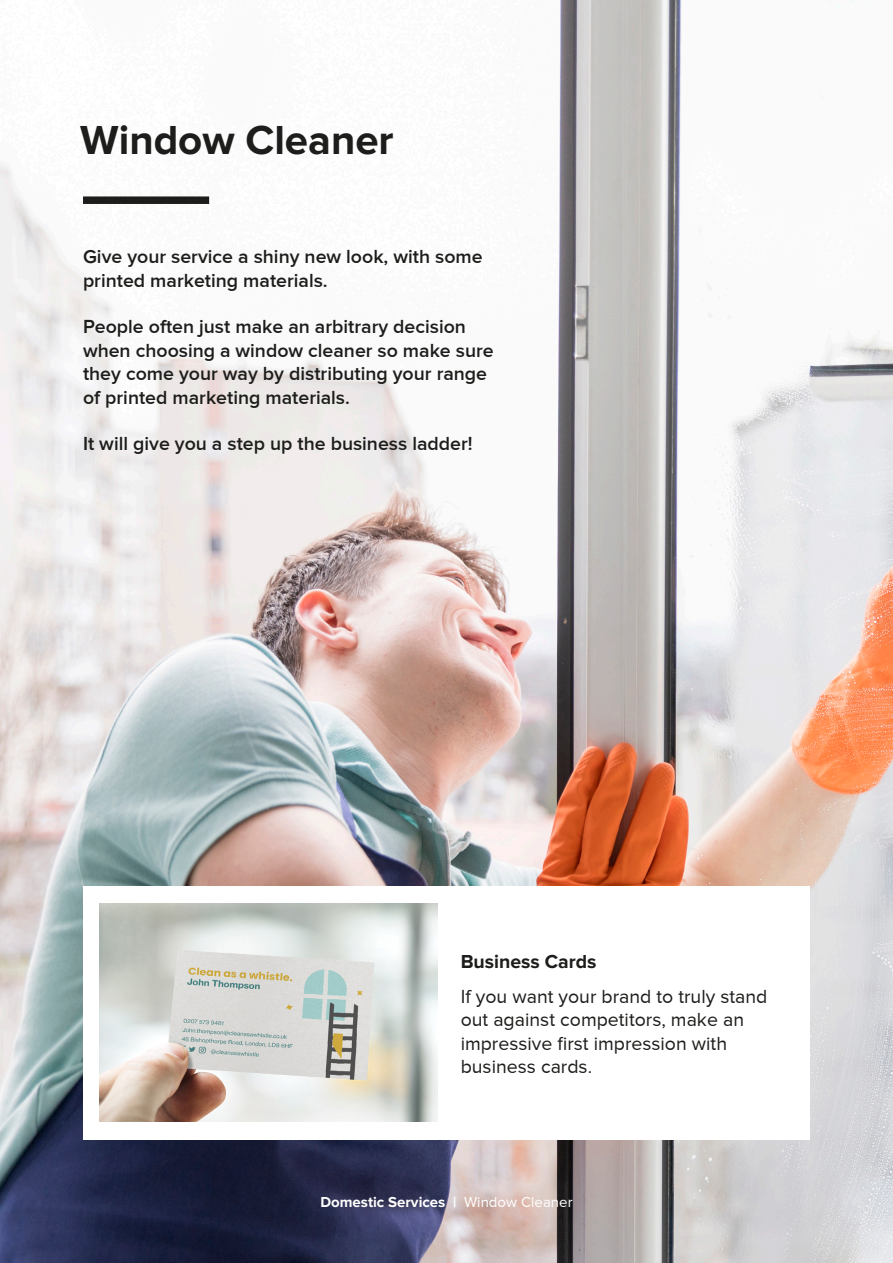
<style>
.page{position:relative;width:893px;height:1263px;background:#fff}
.page>*{position:absolute;margin:0;border:0;box-sizing:border-box;transform-origin:0 0}
.t1{font:700 42px "Proxima Nova";color:#1d1d1b}
.t2{font:600 19.5px/23.4px "Proxima Nova";color:#1d1d1b}
.t3{font:19.5px/23.4px "Proxima Nova";color:#1d1d1b}
.t4{font:700 19.5px "Proxima Nova";color:#1d1d1b}
.t5{font:700 15px "Proxima Nova";color:#fff}
.s1{font-weight:400}
</style>
<div class="page">
<img style="left:0;top:0;width:893px;height:1263px">
<div style="left:83px;top:196px;width:126px;height:8px;background:#1d1d1b"></div>
<div style="left:83px;top:886px;width:727px;height:253px;background:#fff"></div>
<img style="left:99px;top:904px;width:338px;height:218px">
<h1 class="t1" style="left:80px;top:116px;width:315px">Window Cleaner</h1>
<p class="t2" style="left:83px;top:245px;width:401px">Give your service a shiny new look, with some printed marketing materials.</p>
<p class="t2" style="left:83px;top:315px;width:412px">People often just make an arbitrary decision when choosing a window cleaner so make sure they come your way by distributing your range of printed marketing materials.</p>
<p class="t2" style="left:83px;top:432px;width:391px">It will give you a step up the business ladder!</p>
<p class="t4" style="left:461px;top:950px;width:137px">Business Cards</p>
<p class="t3" style="left:461px;top:984px;width:308px">If you want your brand to truly stand out against competitors, make an impressive first impression with business cards.</p>
<p class="t5" style="left:320px;top:1193px;width:254px">Domestic Services | <span class="s1">Window Cleaner</span></p>
</div>
